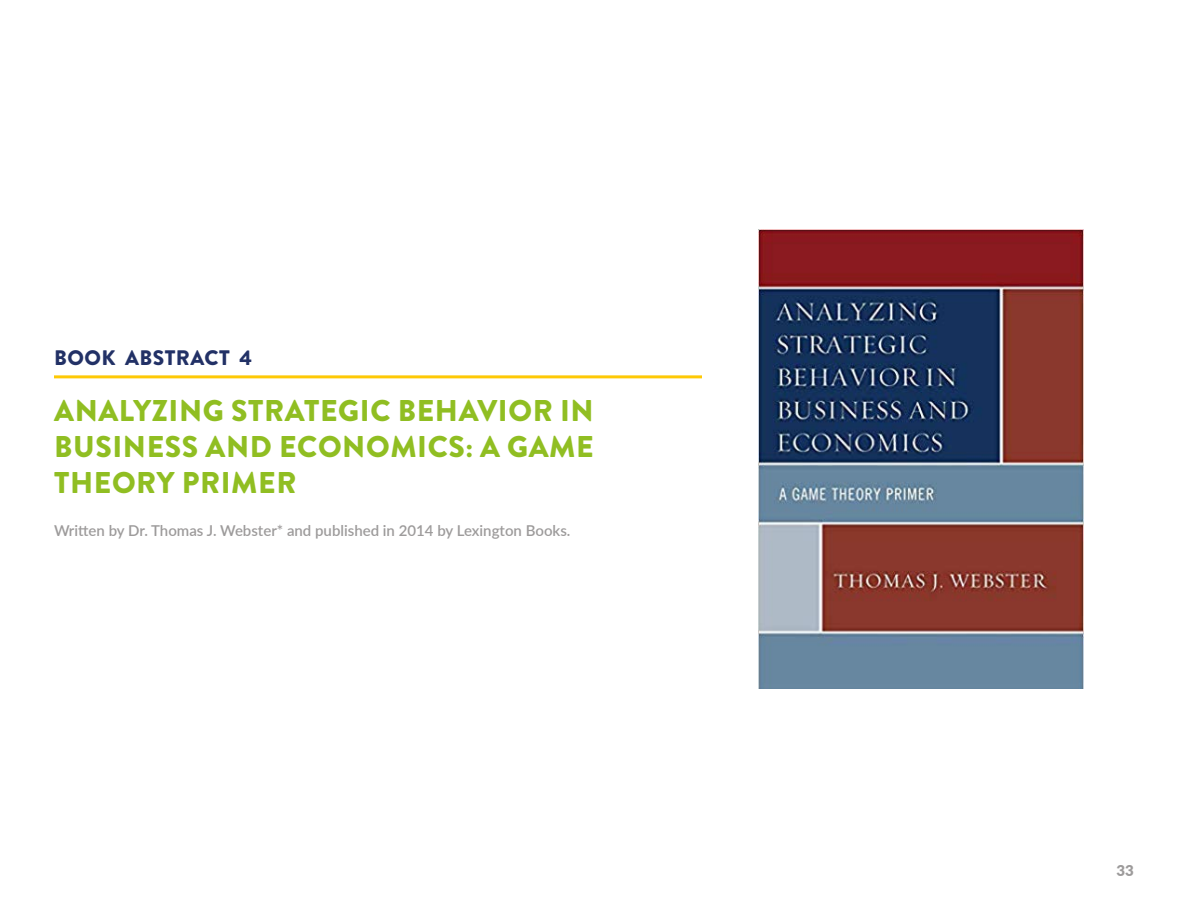
<style>
.page{position:relative;width:1188px;height:918px;background:#fff}
.page>*{position:absolute;margin:0;border:0;box-sizing:border-box;transform-origin:0 0}
.t1{font:900 30px/36px "Brandon Grotesque";letter-spacing:.02em;color:#90be22;text-align:justify}
.t2{font:900 21px "Brandon Grotesque";letter-spacing:.02em;color:#223166}
.t3{font:600 15px "Lato";color:#9d9b9b}
.t4{font:900 15px "Lato";color:#9d9b9b}
</style>
<div class="page">
<hr style="left:54px;top:375px;width:648px;height:3px;background:#fec905">
<img style="left:758px;top:229px;width:325px;height:460px">
<p class="t2" style="left:54px;top:342px;width:199px">BOOK ABSTRACT 4</p>
<p class="t1" style="left:54px;top:393px;width:541px">ANALYZING STRATEGIC BEHAVIOR IN BUSINESS AND ECONOMICS: A GAME THEORY PRIMER</p>
<p class="t3" style="left:54px;top:520px;width:518px">Written by Dr. Thomas J. Webster* and published in 2014 by Lexington Books.</p>
<p class="t4" style="left:1117px;top:859px;width:19px">33</p>
</div>
